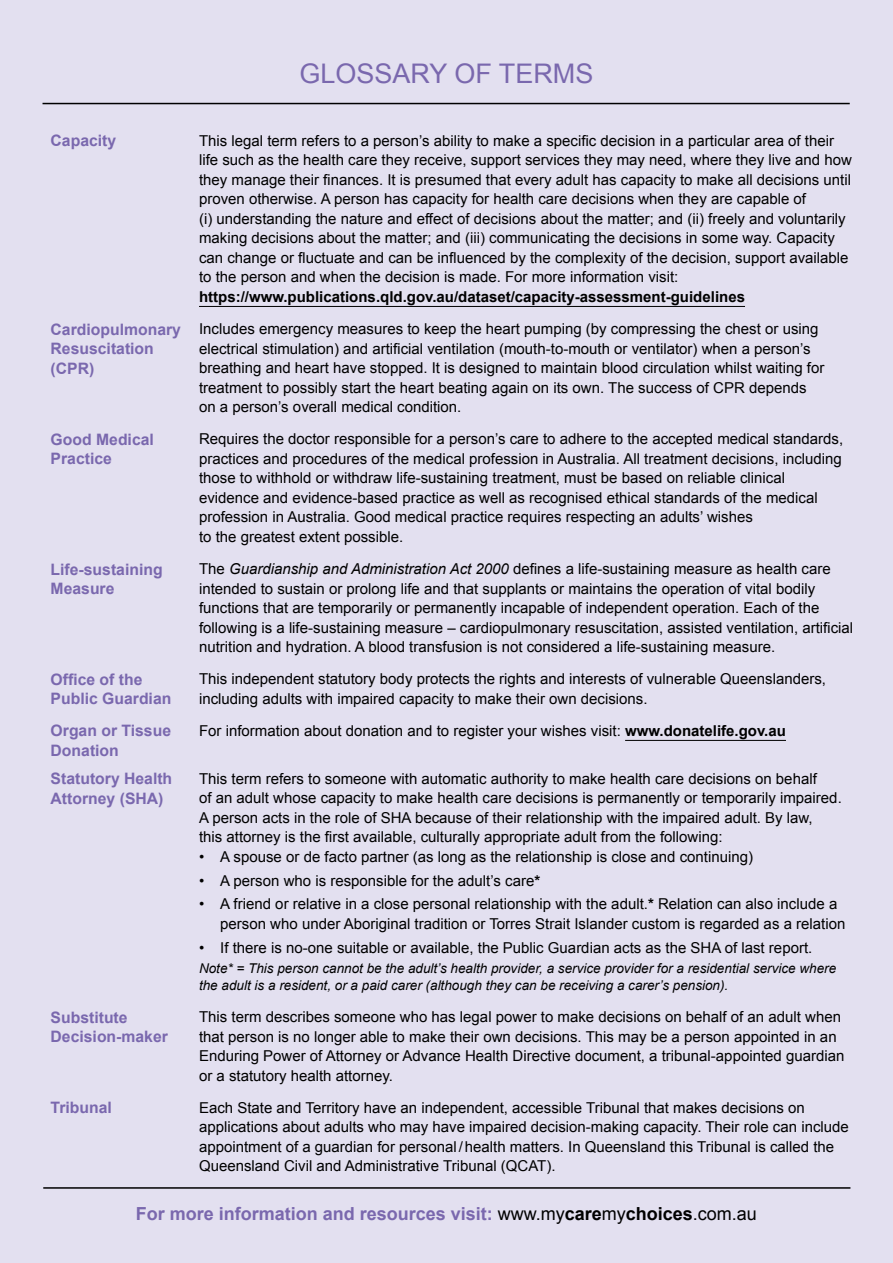
<style>
.page{position:relative;width:893px;height:1263px;background:#e3e0f0}
.page>*{position:absolute;margin:0;border:0;box-sizing:border-box;transform-origin:0 0}
.t1{font:27px "Arial";color:#7a68ae}
.t2{font:700 18px "Arial";color:#7a68ae}
.t3{font:700 15.75px/19.5px "Arial";color:#7a68ae}
.t4{font:15px/19.5px "Arial";color:#000}
.t5{font:700 15px "Arial";color:#000}
.t6{font:italic 13.5px/16.5px "Arial";color:#000}
.s1{font-style:italic}
.s2{font-weight:700}
.s3{font-weight:400;color:#000}
.s4{color:#000}
</style>
<div class="page">
<hr style="left:199px;top:306px;width:546px;height:1px;background:#000">
<hr style="left:625px;top:740px;width:161px;height:1px;background:#000">
<hr style="left:43px;top:103px;width:807px;height:1px;background:#000">
<hr style="left:43px;top:1187px;width:807px;height:2px;background:#000">
<h1 class="t1" style="left:299px;top:56px;width:295px">GLOSSARY OF TERMS</h1>
<p class="t3" style="left:51px;top:132px;width:67px">Capacity</p>
<p class="t4" style="left:199px;top:131px;width:654px">This legal term refers to a person’s ability to make a specific decision in a particular area of their life such as the health care they receive, support services they may need, where they live and how they manage their finances. It is presumed that every adult has capacity to make all decisions until proven otherwise. A person has capacity for health care decisions when they are capable of<br>(i) understanding the nature and effect of decisions about the matter; and (ii) freely and voluntarily making decisions about the matter; and (iii) communicating the decisions in some way. Capacity can change or fluctuate and can be influenced by the complexity of the decision, support available to the person and when the decision is made. For more information visit:</p>
<p class="t5" style="left:199px;top:287px;width:547px">https://www.publications.qld.gov.au/dataset/capacity-assessment-guidelines</p>
<p class="t3" style="left:51px;top:320px;width:132px">Cardiopulmonary<br>Resuscitation (CPR)</p>
<p class="t4" style="left:199px;top:319px;width:627px">Includes emergency measures to keep the heart pumping (by compressing the chest or using electrical stimulation) and artificial ventilation (mouth-to-mouth or ventilator) when a person’s breathing and heart have stopped. It is designed to maintain blood circulation whilst waiting for treatment to possibly start the heart beating again on its own. The success of CPR depends on a person’s overall medical condition.</p>
<p class="t3" style="left:51px;top:430px;width:105px">Good Medical<br>Practice</p>
<p class="t4" style="left:199px;top:429px;width:646px">Requires the doctor responsible for a person’s care to adhere to the accepted medical standards, practices and procedures of the medical profession in Australia. All treatment decisions, including those to withhold or withdraw life-sustaining treatment, must be based on reliable clinical evidence and evidence-based practice as well as recognised ethical standards of the medical profession in Australia. Good medical practice requires respecting an adults’ wishes<br>to the greatest extent possible.</p>
<p class="t3" style="left:51px;top:560px;width:114px">Life-sustaining<br>Measure</p>
<p class="t4" style="left:199px;top:559px;width:656px">The <span class="s1">Guardianship and Administration Act 2000</span> defines a life-sustaining measure as health care intended to sustain or prolong life and that supplants or maintains the operation of vital bodily functions that are temporarily or permanently incapable of independent operation. Each of the following is a life-sustaining measure – cardiopulmonary resuscitation, assisted ventilation, artificial nutrition and hydration. A blood transfusion is not considered a life-sustaining measure.</p>
<p class="t3" style="left:51px;top:670px;width:122px">Office of the<br>Public Guardian</p>
<p class="t4" style="left:199px;top:669px;width:628px">This independent statutory body protects the rights and interests of vulnerable Queenslanders, including adults with impaired capacity to make their own decisions.</p>
<p class="t3" style="left:51px;top:722px;width:122px">Organ or Tissue<br>Donation</p>
<p class="t4" style="left:199px;top:721px;width:588px">For information about donation and to register your wishes visit: <span class="s2">www.donatelife.gov.au</span></p>
<p class="t3" style="left:51px;top:770px;width:123px">Statutory Health<br>Attorney (SHA)</p>
<p class="t4" style="left:199px;top:769px;width:644px">This term refers to someone with automatic authority to make health care decisions on behalf<br>of an adult whose capacity to make health care decisions is permanently or temporarily impaired.<br>A person acts in the role of SHA because of their relationship with the impaired adult. By law,<br>this attorney is the first available, culturally appropriate adult from the following:</p>
<p class="t4" style="left:199px;top:847px;width:556px">• A spouse or de facto partner (as long as the relationship is close and continuing)</p>
<p class="t4" style="left:199px;top:871px;width:343px">• A person who is responsible for the adult’s care<span class="s2">*</span></p>
<p class="t4" style="left:220px;top:894px;width:627px;text-indent:-21px">• A friend or relative in a close personal relationship with the adult.<span class="s2">*</span> Relation can also include a person who under Aboriginal tradition or Torres Strait Islander custom is regarded as a relation</p>
<p class="t4" style="left:199px;top:938px;width:615px">• If there is no-one suitable or available, the Public Guardian acts as the SHA of last report.</p>
<p class="t6" style="left:199px;top:961px;width:639px">Note* = This person cannot be the adult’s health provider, a service provider for a residential service where the adult is a resident, or a paid carer (although they can be receiving a carer’s pension).</p>
<p class="t3" style="left:51px;top:1008px;width:119px">Substitute<br>Decision-maker</p>
<p class="t4" style="left:199px;top:1007px;width:647px">This term describes someone who has legal power to make decisions on behalf of an adult when that person is no longer able to make their own decisions. This may be a person appointed in an Enduring Power of Attorney or Advance Health Directive document, a tribunal-appointed guardian or a statutory health attorney.</p>
<p class="t3" style="left:51px;top:1098px;width:63px">Tribunal</p>
<p class="t4" style="left:199px;top:1098px;width:651px">Each State and Territory have an independent, accessible Tribunal that makes decisions on applications about adults who may have impaired decision-making capacity. Their role can include appointment of a guardian for personal/health matters. In Queensland this Tribunal is called the Queensland Civil and Administrative Tribunal (QCAT).</p>
<p class="t2" style="left:136px;top:1202px;width:623px">For more information and resources visit: <span class="s3">www.my</span><span class="s4">care</span><span class="s3">my</span><span class="s4">choices</span><span class="s3">.com.au</span></p>
</div>
